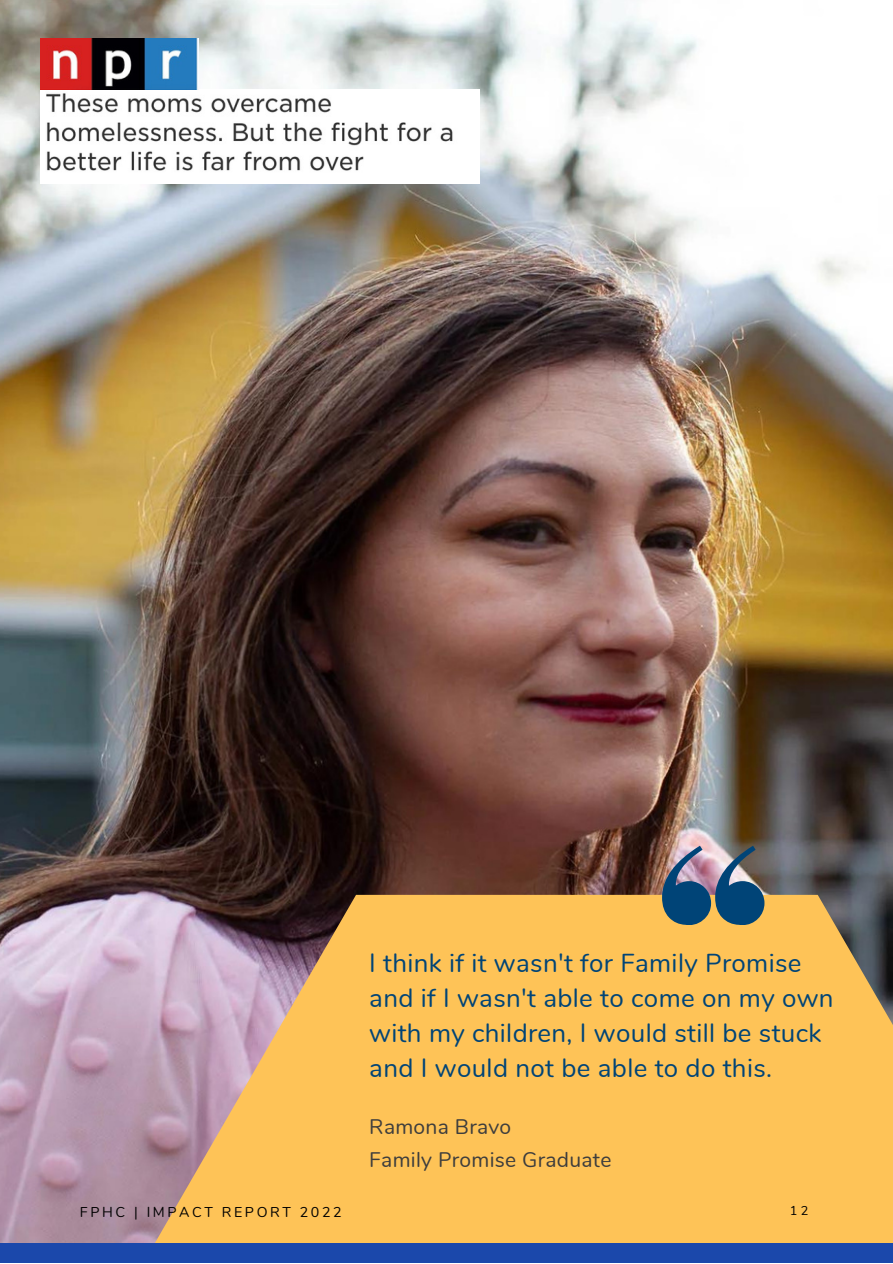
<style>
.page{position:relative;width:893px;height:1264px;background:#fff}
.page>*{position:absolute;margin:0;border:0;box-sizing:border-box;transform-origin:0 0}
.t1{font:25.95px/34.8px "Nunito";letter-spacing:.015em;color:#047}
.t2{font:21px/33.8px "Nunito";letter-spacing:.015em;color:#3d3d3d}
.t3{font:14.25px "Nunito";letter-spacing:.18em;color:#000}
.t4{font:12.75px "Nunito";color:#000}
</style>
<div class="page">
<img style="left:0;top:0;width:892px;height:1243px">
<svg style="left:119px;top:894px;width:773px;height:349px;background:#ebb764"></svg>
<img style="left:662px;top:845px;width:102px;height:80px">
<div style="left:0;top:1243px;width:892px;height:19px;background:#1b48ab"></div>
<img style="left:40px;top:89px;width:440px;height:95px">
<img style="left:40px;top:39px;width:158px;height:50px">
<p class="t1" style="left:369px;top:946px;width:466px">I think if it wasn't for Family Promise and if I wasn't able to come on my own with my children, I would still be stuck and I would not be able to do this.</p>
<p class="t2" style="left:369px;top:1109px;width:243px">Ramona Bravo<br>Family Promise Graduate</p>
<p class="t3" style="left:80px;top:1202px;width:263px">FPHC | IMPACT REPORT 2022</p>
<p class="t4" style="left:789px;top:1201px;width:20px">1 2</p>
</div>
